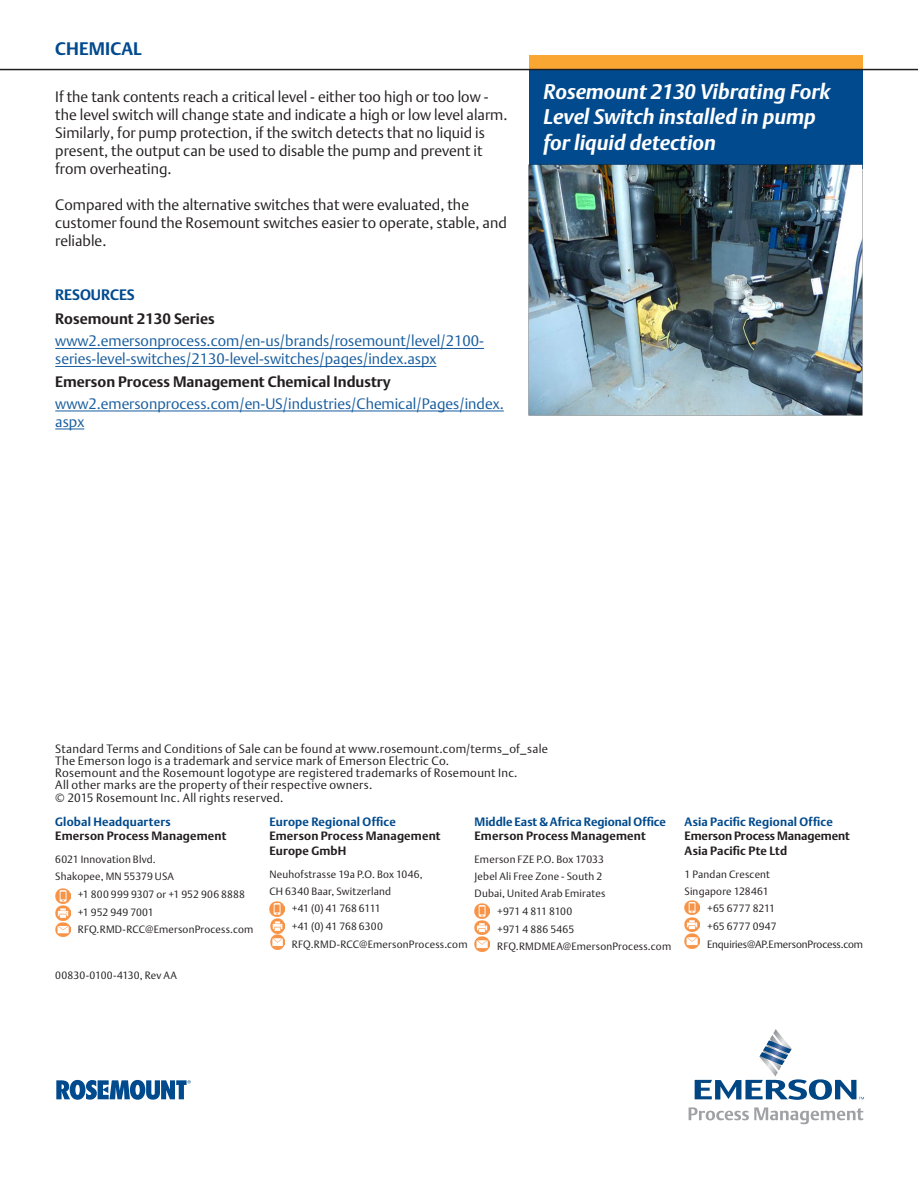
<style>
.page{position:relative;width:918px;height:1188px;background:#fff}
.page>*{position:absolute;margin:0;border:0;box-sizing:border-box;transform-origin:0 0}
.t1{font:italic 700 21px/25.2px "DTL Argo T";color:#fff}
.t2{font:700 18px "DTL Argo T";letter-spacing:.01em;color:#004a8d}
.Body_text{font:15px/18px "DTL Argo T Light";color:#231f20}
.Body_text-2{font:15px/18px "DTL Argo T Light";color:#175d9e}
.Body_text-3{font:700 15px "DTL Argo T";color:#231f20}
.t3{font:700 15px "DTL Argo T";color:#004a8d}
.t4{font:12px "DTL Argo T Light";letter-spacing:.025em;color:#231f20}
.t5{font:700 12px "DTL Argo T";letter-spacing:.015em;color:#231f20}
.t6{font:700 12px "DTL Argo T";letter-spacing:.01em;color:#004a8d}
.t7{font:700 12px "DTL Argo T";letter-spacing:-.005em;color:#231f20}
.t8{font:10.5px "DTL Argo T Light";letter-spacing:.015em;color:#231f20}
.t9{font:10.5px "DTL Argo T Light";letter-spacing:-.01em;color:#231f20}
.t10{font:10.5px "DTL Argo T Light";letter-spacing:-.04em;color:#231f20}
.t11{font:10.5px "DTL Argo T Light";letter-spacing:-.02em;color:#231f20}
</style>
<div class="page">
<div style="left:529px;top:55px;width:334px;height:14px;background:#faa633"></div>
<div style="left:529px;top:70px;width:334px;height:99px;background:#004a8d"></div>
<img style="left:528px;top:164px;width:335px;height:252px">
<hr style="left:0;top:69px;width:918px;height:1px;background:#231f20">
<svg style="left:695px;top:1029px;width:169px;height:71px"></svg>
<svg style="left:689px;top:1107px;width:174px;height:17px"></svg>
<svg style="left:56px;top:1080px;width:135px;height:20px"></svg>
<img style="left:55px;top:922px;width:15px;height:15px">
<img style="left:56px;top:906px;width:14px;height:14px">
<img style="left:55px;top:888px;width:15px;height:15px">
<img style="left:270px;top:935px;width:15px;height:15px">
<img style="left:270px;top:919px;width:15px;height:14px">
<img style="left:270px;top:901px;width:15px;height:15px">
<img style="left:475px;top:937px;width:14px;height:14px">
<img style="left:475px;top:921px;width:14px;height:14px">
<img style="left:475px;top:903px;width:14px;height:15px">
<img style="left:685px;top:934px;width:14px;height:14px">
<img style="left:685px;top:917px;width:14px;height:15px">
<img style="left:685px;top:900px;width:14px;height:15px">
<hr style="left:55px;top:348px;width:429px;height:1px;background:#175d9e">
<hr style="left:55px;top:366px;width:381px;height:1px;background:#175d9e">
<hr style="left:55px;top:411px;width:449px;height:1px;background:#175d9e">
<svg style="left:55px;top:429px;width:29px;height:1px"></svg>
<p class="t2" style="left:55px;top:38px;width:88px">CHEMICAL</p>
<p class="Body_text" style="left:55px;top:88px;width:454px">If the tank contents reach a critical level - either too high or too low - the level switch will change state and indicate a high or low level alarm.<br>Similarly, for pump protection, if the switch detects that no liquid is present, the output can be used to disable the pump and prevent it from overheating.</p>
<p class="Body_text" style="left:55px;top:196px;width:453px">Compared with the alternative switches that were evaluated, the customer found the Rosemount switches easier to operate, stable, and reliable.</p>
<p class="t3" style="left:55px;top:286px;width:81px">RESOURCES</p>
<p class="Body_text-3" style="left:55px;top:310px;width:161px">Rosemount 2130 Series</p>
<p class="Body_text-2" style="left:55px;top:332px;width:430px">www2.emersonprocess.com/en-us/brands/rosemount/level/2100- series-level-switches/2130-level-switches/pages/index.aspx</p>
<p class="Body_text-3" style="left:55px;top:373px;width:337px">Emerson Process Management Chemical Industry</p>
<p class="Body_text-2" style="left:55px;top:395px;width:450px">www2.emersonprocess.com/en-US/industries/Chemical/Pages/index. aspx</p>
<p class="t1" style="left:544px;top:79px;width:288px">Rosemount 2130 Vibrating Fork<br>Level Switch installed in pump for liquid detection</p>
<p class="t4" style="left:55px;top:741px;width:494px">Standard Terms and Conditions of Sale can be found at www.rosemount.com/terms_of_sale</p>
<p class="t4" style="left:55px;top:753px;width:395px">The Emerson logo is a trademark and service mark of Emerson Electric Co.</p>
<p class="t4" style="left:55px;top:765px;width:464px">Rosemount and the Rosemount logotype are registered trademarks of Rosemount Inc.</p>
<p class="t4" style="left:55px;top:777px;width:319px">All other marks are the property of their respective owners.</p>
<p class="t4" style="left:55px;top:791px;width:230px">© 2015 Rosemount Inc. All rights reserved.</p>
<p class="t6" style="left:55px;top:814px;width:117px">Global Headquarters</p>
<p class="t5" style="left:55px;top:829px;width:173px">Emerson Process Management</p>
<p class="t8" style="left:55px;top:853px;width:102px">6021 Innovation Blvd.</p>
<p class="t8" style="left:55px;top:870px;width:120px">Shakopee, MN 55379 USA</p>
<p class="t8" style="left:78px;top:888px;width:169px">+1 800 999 9307 or +1 952 906 8888</p>
<p class="t8" style="left:78px;top:906px;width:78px">+1 952 949 7001</p>
<p class="t8" style="left:78px;top:923px;width:177px">RFQ.RMD-RCC@EmersonProcess.com</p>
<p class="t6" style="left:475px;top:814px;width:193px">Middle East &amp; Africa Regional Office</p>
<p class="t5" style="left:475px;top:829px;width:173px">Emerson Process Management</p>
<p class="t8" style="left:475px;top:853px;width:131px">Emerson FZE P.O. Box 17033</p>
<p class="t8" style="left:475px;top:870px;width:129px">Jebel Ali Free Zone - South 2</p>
<p class="t8" style="left:475px;top:887px;width:132px">Dubai, United Arab Emirates</p>
<p class="t11" style="left:497px;top:905px;width:77px">+971 4 811 8100</p>
<p class="t8" style="left:497px;top:923px;width:79px">+971 4 886 5465</p>
<p class="t8" style="left:497px;top:940px;width:176px">RFQ.RMDMEA@EmersonProcess.com</p>
<p class="t6" style="left:269px;top:815px;width:128px">Europe Regional Office</p>
<p class="t5" style="left:269px;top:829px;width:173px">Emerson Process Management</p>
<p class="t5" style="left:269px;top:843px;width:79px">Europe GmbH</p>
<p class="t8" style="left:269px;top:868px;width:155px">Neuhofstrasse 19a P.O. Box 1046,</p>
<p class="t8" style="left:269px;top:885px;width:123px">CH 6340 Baar, Switzerland</p>
<p class="t10" style="left:292px;top:902px;width:90px">+41 (0) 41 768 6111</p>
<p class="t8" style="left:292px;top:920px;width:92px">+41 (0) 41 768 6300</p>
<p class="t8" style="left:292px;top:938px;width:177px">RFQ.RMD-RCC@EmersonProcess.com</p>
<p class="t8" style="left:55px;top:969px;width:123px">00830-0100-4130, Rev AA</p>
<p class="t6" style="left:685px;top:814px;width:150px">Asia Pacific Regional Office</p>
<p class="t7" style="left:685px;top:829px;width:167px">Emerson Process Management</p>
<p class="t5" style="left:685px;top:843px;width:104px">Asia Pacific Pte Ltd</p>
<p class="t8" style="left:685px;top:868px;width:87px">1 Pandan Crescent</p>
<p class="t8" style="left:685px;top:885px;width:86px">Singapore 128461</p>
<p class="t8" style="left:707px;top:902px;width:70px">+65 6777 8211</p>
<p class="t8" style="left:707px;top:920px;width:71px">+65 6777 0947</p>
<p class="t9" style="left:707px;top:938px;width:158px">Enquiries@AP.EmersonProcess.com</p>
</div>
